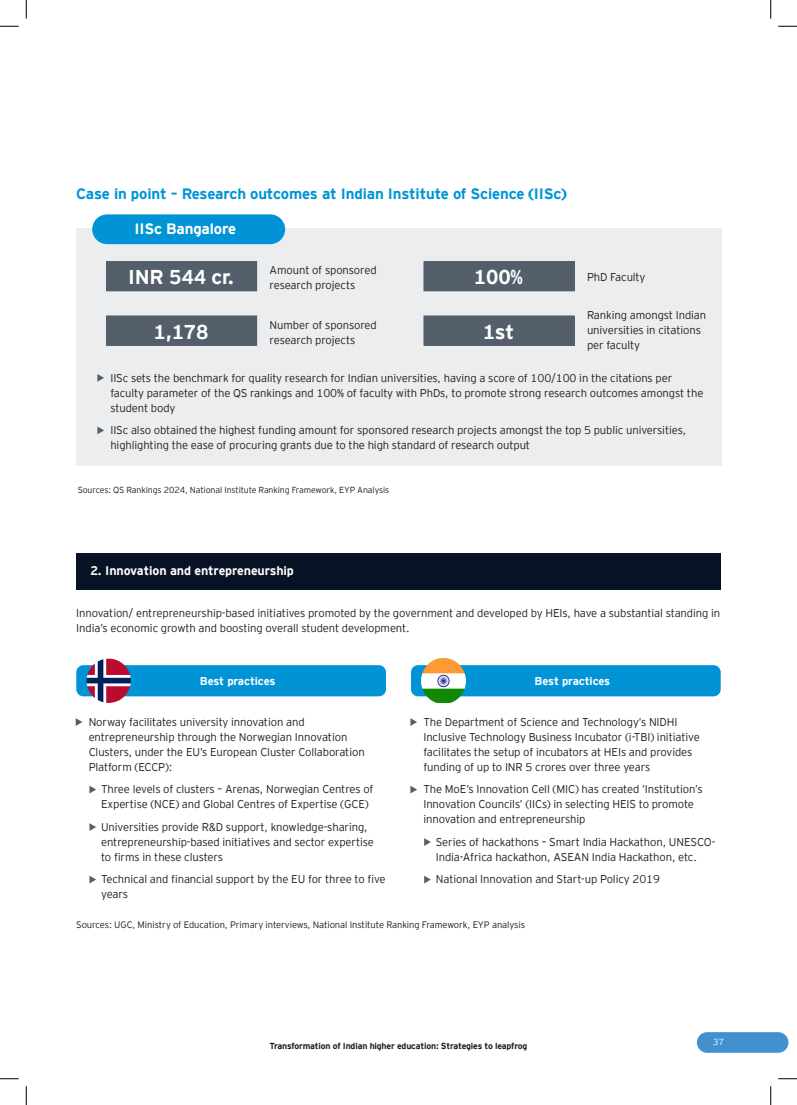
<style>
.page{position:relative;width:797px;height:1105px;background:#fff}
.page>*{position:absolute;margin:0;border:0;box-sizing:border-box;transform-origin:0 0}
.Body_Text{font:700 20px "EY Interstate";letter-spacing:-.01em;color:#fff}
.Body_Text-2{font:700 15px "EY Interstate";letter-spacing:-.01em;color:#0094d7}
.Body_Text-3{font:700 15px "EY Interstate";letter-spacing:-.01em;color:#fff}
.Body_Text-4{font:700 12.5px "EY Interstate";letter-spacing:-.01em;color:#fff}
.Body_Text-5{font:300 11.25px/15px "EY Interstate";letter-spacing:-.01em;color:#231f20}
.Body_Text-6{font:700 11.25px "EY Interstate";letter-spacing:-.02em;color:#fff}
.Body_Text-7{font:300 9.38px "EY Interstate";letter-spacing:-.01em;color:#231f20}
.Body_Text-8{font:300 8.75px "EY Interstate";letter-spacing:-.01em;color:#231f20}
.t1{font:700 8.75px "EY Interstate";letter-spacing:-.02em;color:#231f20}
.t2{font:300 8.75px "EY Interstate";color:#fff}
.s1{font-size:10px;color:#545f6b}
</style>
<div class="page">
<div style="left:697px;top:1032px;width:91px;height:21px;background:#4291ce;border-radius:10px"></div>
<div style="left:76px;top:228px;width:646px;height:238px;background:#ebedef"></div>
<div style="left:92px;top:214px;width:193px;height:30px;background:#0094d7;border-radius:15px"></div>
<div style="left:106px;top:261px;width:151px;height:30px;background:#545f6b"></div>
<div style="left:106px;top:315px;width:151px;height:31px;background:#545f6b"></div>
<div style="left:423px;top:261px;width:151px;height:30px;background:#545f6b"></div>
<div style="left:423px;top:315px;width:151px;height:31px;background:#545f6b"></div>
<div style="left:76px;top:553px;width:644px;height:37px;background:#071224"></div>
<div style="left:76px;top:665px;width:310px;height:31px;background:#0094d7;border-radius:7px"></div>
<div style="left:411px;top:665px;width:309px;height:31px;background:#0094d7;border-radius:7px"></div>
<img style="left:86px;top:659px;width:45px;height:44px;border-radius:22px">
<img style="left:421px;top:659px;width:44px;height:44px">
<svg style="left:0;top:25px;width:19px;height:2px"></svg>
<svg style="left:778px;top:25px;width:19px;height:2px"></svg>
<svg style="left:0;top:1078px;width:19px;height:1px"></svg>
<svg style="left:778px;top:1078px;width:19px;height:1px"></svg>
<svg style="left:25px;top:0;width:2px;height:19px"></svg>
<svg style="left:25px;top:1086px;width:2px;height:19px"></svg>
<svg style="left:770px;top:0;width:1px;height:19px"></svg>
<svg style="left:770px;top:1086px;width:1px;height:19px"></svg>
<p class="Body_Text-2" style="left:76px;top:183px;width:492px">Case in point – Research outcomes at Indian Institute of Science (IISc)</p>
<p class="Body_Text-3" style="left:134px;top:218px;width:103px">IISc Bangalore</p>
<p class="Body_Text" style="left:128px;top:263px;width:107px">INR 544 cr.</p>
<p class="Body_Text" style="left:153px;top:317px;width:56px">1,178</p>
<p class="Body_Text-5" style="left:270px;top:262px;width:108px">Amount of sponsored research projects</p>
<p class="Body_Text-5" style="left:270px;top:317px;width:109px">Number of sponsored research projects</p>
<p class="Body_Text" style="left:474px;top:263px;width:51px">100%</p>
<p class="Body_Text" style="left:483px;top:317px;width:33px">1st</p>
<p class="Body_Text-5" style="left:587px;top:269px;width:60px">PhD Faculty</p>
<p class="Body_Text-5" style="left:587px;top:307px;width:121px">Ranking amongst Indian universities in citations per faculty</p>
<p class="Body_Text-5" style="left:110px;top:369px;width:594px;text-indent:-12px"><span class="s1">•</span> IISc sets the benchmark for quality research for Indian universities, having a score of 100/100 in the citations per faculty parameter of the QS rankings and 100% of faculty with PhDs, to promote strong research outcomes amongst the student body</p>
<p class="Body_Text-5" style="left:110px;top:422px;width:577px;text-indent:-12px"><span class="s1">•</span> IISc also obtained the highest funding amount for sponsored research projects amongst the top 5 public universities, highlighting the ease of procuring grants due to the high standard of research output</p>
<p class="Body_Text-8" style="left:78px;top:483px;width:313px">Sources: QS Rankings 2024, National Institute Ranking Framework, EYP Analysis</p>
<p class="Body_Text-4" style="left:90px;top:562px;width:205px">2. Innovation and entrepreneurship</p>
<p class="Body_Text-5" style="left:76px;top:605px;width:645px">Innovation/ entrepreneurship-based initiatives promoted by the government and developed by HEIs, have a substantial standing in<br>India’s economic growth and boosting overall student development.</p>
<p class="Body_Text-6" style="left:200px;top:673px;width:77px">Best practices</p>
<p class="Body_Text-6" style="left:534px;top:673px;width:77px">Best practices</p>
<p class="Body_Text-5" style="left:89px;top:713px;width:277px;text-indent:-12px"><span class="s1">•</span> Norway facilitates university innovation and entrepreneurship through the Norwegian Innovation Clusters, under the EU’s European Cluster Collaboration Platform (ECCP):</p>
<p class="Body_Text-5" style="left:90px;top:781px;width:285px;text-align:center"><span class="s1">•</span> Three levels of clusters – Arenas, Norwegian Centres of<br>Expertise (NCE) and Global Centres of Expertise (GCE)</p>
<p class="Body_Text-5" style="left:101px;top:818px;width:274px;text-indent:-11px"><span class="s1">•</span> Universities provide R&amp;D support, knowledge-sharing, entrepreneurship-based initiatives and sector expertise to firms in these clusters</p>
<p class="Body_Text-5" style="left:101px;top:871px;width:286px;text-indent:-11px"><span class="s1">•</span> Technical and financial support by the EU for three to five years</p>
<p class="Body_Text-5" style="left:423px;top:713px;width:278px;text-indent:-12px"><span class="s1">•</span> The Department of Science and Technology’s NIDHI Inclusive Technology Business Incubator (i-TBI) initiative facilitates the setup of incubators at HEIs and provides funding of up to INR 5 crores over three years</p>
<p class="Body_Text-5" style="left:423px;top:781px;width:281px;text-indent:-12px"><span class="s1">•</span> The MoE’s Innovation Cell (MIC) has created ‘Institution’s<br>Innovation Councils’ (IICs) in selecting HEIS to promote innovation and entrepreneurship</p>
<p class="Body_Text-5" style="left:436px;top:833px;width:281px;text-indent:-11px"><span class="s1">•</span> Series of hackathons – Smart India Hackathon, UNESCO-<br>India-Africa hackathon, ASEAN India Hackathon, etc.</p>
<p class="Body_Text-5" style="left:425px;top:871px;width:237px"><span class="s1">•</span> National Innovation and Start-up Policy 2019</p>
<p class="Body_Text-7" style="left:76px;top:918px;width:450px">Sources: UGC, Ministry of Education, Primary interviews, National Institute Ranking Framework, EYP analysis</p>
<p class="t1" style="left:269px;top:1040px;width:259px">Transformation of Indian higher education: Strategies to leapfrog</p>
<p class="t2" style="left:713px;top:1035px;width:12px">37</p>
</div>
